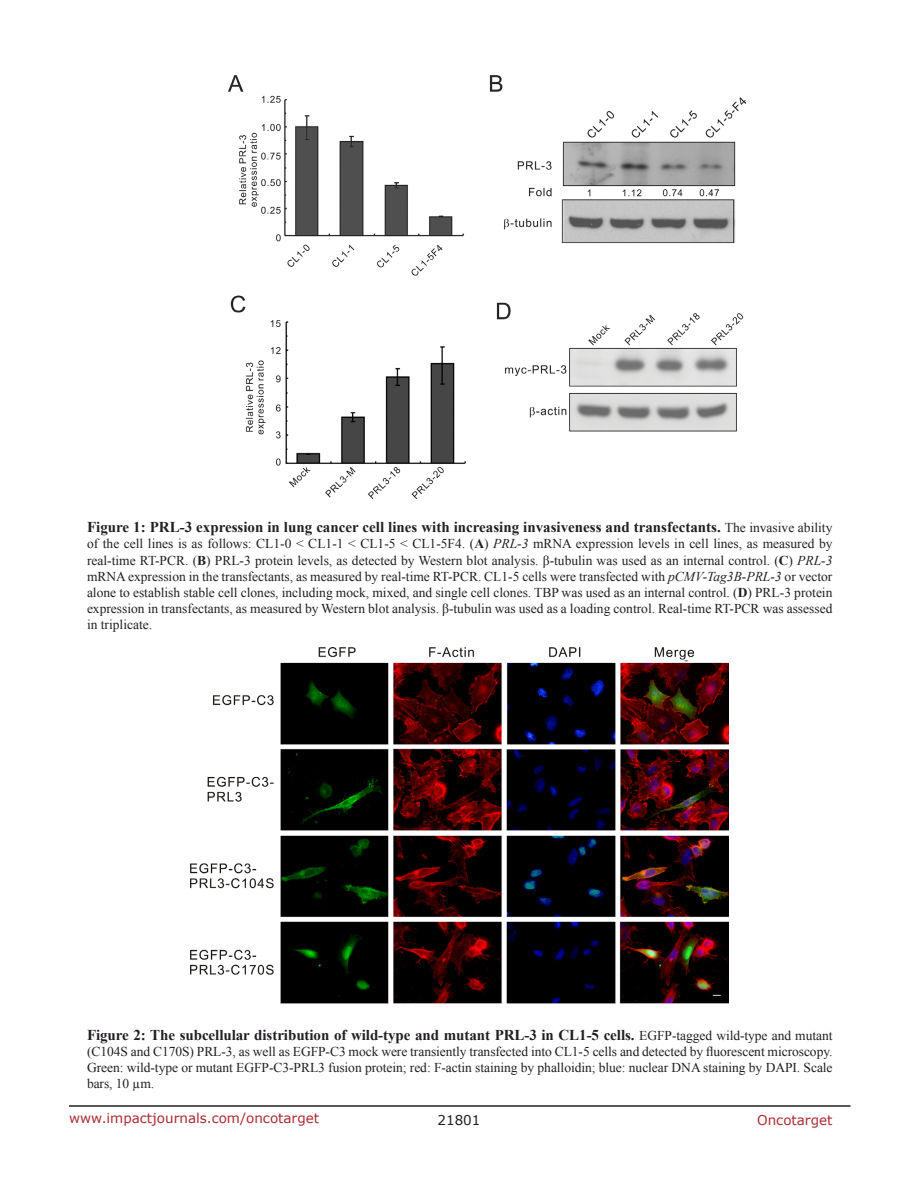
<style>
.page{position:relative;width:918px;height:1188px;background:#fff}
.page>*{position:absolute;margin:0;border:0;box-sizing:border-box;transform-origin:0 0}
.FigureText{font:700 15px "Times New Roman";color:#221f22}
.FigureText-2{font:13.5px/16.2px "Times New Roman";letter-spacing:-.005em;color:#221f22;text-align:justify}
.t1{font:13.5px "Verdana";color:#ac2b31}
.t2{font:13.5px "Verdana";color:#221f22}
.s1{font-weight:400;font-size:13.5px}
.s2{font-weight:700}
.s3{font-style:italic}
</style>
<div class="page">
<hr style="left:69px;top:1105px;width:781px;height:2px;background:#231f20">
<img style="left:228px;top:76px;width:517px;height:423px">
<img style="left:191px;top:647px;width:538px;height:356px">
<p class="FigureText" style="left:87px;top:517px;width:747px">Figure 1: PRL‑3 expression in lung cancer cell lines with increasing invasiveness and transfectants. <span class="s1">The invasive ability</span></p>
<p class="FigureText-2" style="left:87px;top:536px;width:747px">of the cell lines is as follows: CL1‑0 &lt; CL1‑1 &lt; CL1‑5 &lt; CL1‑5F4. (<span class="s2">A</span>) <span class="s3">PRL‑3</span> mRNA expression levels in cell lines, as measured by real‑time RT‑PCR. (<span class="s2">B</span>) PRL‑3 protein levels, as detected by Western blot analysis. β‑tubulin was used as an internal control. (<span class="s2">C</span>) <span class="s3">PRL‑3 </span>mRNA expression in the transfectants, as measured by real‑time RT‑PCR. CL1‑5 cells were transfected with <span class="s3">pCMV‑Tag3B‑PRL‑3</span> or vector alone to establish stable cell clones, including mock, mixed, and single cell clones. TBP was used as an internal control. (<span class="s2">D</span>) PRL‑3 protein expression in transfectants, as measured by Western blot analysis. β‑tubulin was used as a loading control. Real‑time RT‑PCR was assessed in triplicate.</p>
<p class="FigureText" style="left:87px;top:1024px;width:747px">Figure 2: The subcellular distribution of wild‑type and mutant PRL‑3 in CL1‑5 cells. <span class="s1">EGFP‑tagged wild‑type and mutant</span></p>
<p class="FigureText-2" style="left:87px;top:1043px;width:747px">(C104S and C170S) PRL‑3, as well as EGFP‑C3 mock were transiently transfected into CL1‑5 cells and detected by fluorescent microscopy.<br>Green: wild‑type or mutant EGFP‑C3‑PRL3 fusion protein; red: F‑actin staining by phalloidin; blue: nuclear DNA staining by DAPI. Scale bars, 10 µm.</p>
<p class="t1" style="left:69px;top:1109px;width:252px">www.impactjournals.com/oncotarget</p>
<p class="t2" style="left:438px;top:1111px;width:44px">21801</p>
<p class="t1" style="left:757px;top:1111px;width:77px">Oncotarget</p>
</div>
